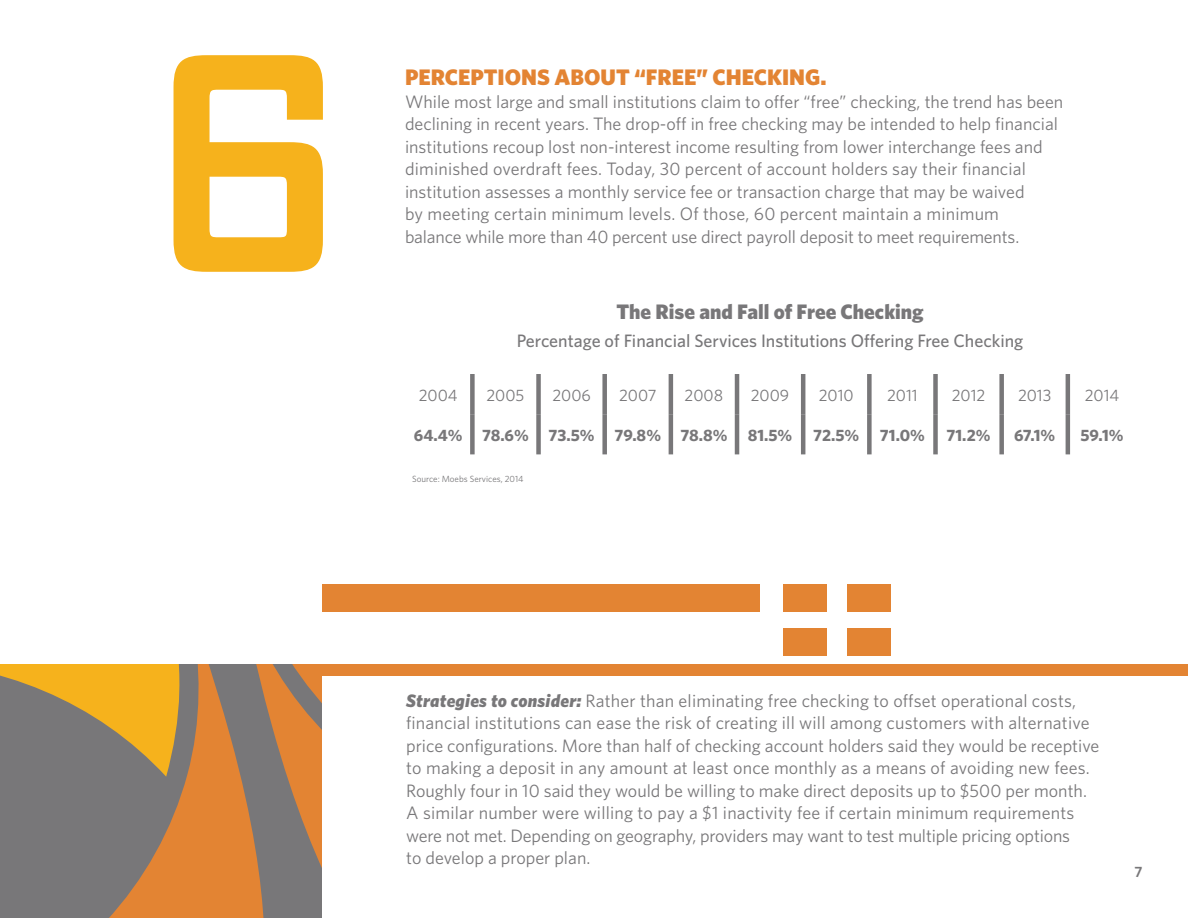
<style>
.page{position:relative;width:1188px;height:918px;background:#fff}
.page>*{position:absolute;margin:0;border:0;box-sizing:border-box;transform-origin:0 0}
.t1{font:900 22.5px "Whitney";color:#e38433}
.t2{font:900 21px "Whitney";color:#787779}
.t3{font:18px/22.5px "Whitney";color:#787779}
.t4{font:500 18px "Whitney";color:#787779}
.t5{font:700 16.5px "Whitney";color:#787779}
.t6{font:16.5px "Whitney";color:#787779}
.t7{font:600 15px "Whitney";color:#787779}
.t8{font:9px "Whitney";color:#787779}
.s1{font-weight:900;font-style:italic}
</style>
<div class="page">
<div style="left:847px;top:584px;width:44px;height:28px;background:#e38433"></div>
<div style="left:847px;top:628px;width:44px;height:28px;background:#e38433"></div>
<div style="left:783px;top:584px;width:44px;height:28px;background:#e38433"></div>
<div style="left:322px;top:584px;width:438px;height:28px;background:#e38433"></div>
<div style="left:783px;top:628px;width:44px;height:28px;background:#e38433"></div>
<svg style="left:0;top:664px;width:321px;height:254px;background:#a58159"></svg>
<div style="left:321px;top:664px;width:866px;height:12px;background:#e38433"></div>
<svg style="left:174px;top:55px;width:149px;height:217px"></svg>
<div style="left:470px;top:374px;width:5px;height:40px;background:#787779"></div>
<div style="left:470px;top:414px;width:5px;height:40px;background:#787779"></div>
<div style="left:536px;top:374px;width:5px;height:40px;background:#787779"></div>
<div style="left:602px;top:374px;width:5px;height:40px;background:#787779"></div>
<hr style="left:669px;top:374px;width:4px;height:40px;background:#787779">
<hr style="left:735px;top:374px;width:4px;height:40px;background:#787779">
<hr style="left:801px;top:374px;width:4px;height:40px;background:#787779">
<div style="left:867px;top:374px;width:5px;height:40px;background:#787779"></div>
<div style="left:933px;top:374px;width:5px;height:40px;background:#787779"></div>
<div style="left:999px;top:374px;width:5px;height:40px;background:#787779"></div>
<div style="left:536px;top:414px;width:5px;height:40px;background:#787779"></div>
<div style="left:602px;top:414px;width:5px;height:40px;background:#787779"></div>
<hr style="left:669px;top:414px;width:4px;height:40px;background:#787779">
<hr style="left:735px;top:414px;width:4px;height:40px;background:#787779">
<hr style="left:801px;top:414px;width:4px;height:40px;background:#787779">
<div style="left:867px;top:414px;width:5px;height:40px;background:#787779"></div>
<div style="left:933px;top:414px;width:5px;height:40px;background:#787779"></div>
<div style="left:999px;top:414px;width:5px;height:40px;background:#787779"></div>
<hr style="left:1066px;top:374px;width:4px;height:40px;background:#787779">
<hr style="left:1066px;top:414px;width:4px;height:40px;background:#787779">
<p class="t1" style="left:405px;top:63px;width:423px">PERCEPTIONS ABOUT “FREE” CHECKING.</p>
<p class="t3" style="left:405px;top:90px;width:660px">While most large and small institutions claim to offer “free” checking, the trend has been declining in recent years. The drop-off in free checking may be intended to help financial institutions recoup lost non-interest income resulting from lower interchange fees and diminished overdraft fees. Today, 30 percent of account holders say their financial institution assesses a monthly service fee or transaction charge that may be waived<br>by meeting certain minimum levels. Of those, 60 percent maintain a minimum<br>balance while more than 40 percent use direct payroll deposit to meet requirements.</p>
<p class="t2" style="left:617px;top:297px;width:309px">The Rise and Fall of Free Checking</p>
<p class="t4" style="left:517px;top:329px;width:508px">Percentage of Financial Services Institutions Offering Free Checking</p>
<p class="t6" style="left:419px;top:384px;width:40px">2004</p>
<p class="t6" style="left:486px;top:384px;width:39px">2005</p>
<p class="t6" style="left:552px;top:384px;width:40px">2006</p>
<p class="t6" style="left:619px;top:384px;width:39px">2007</p>
<p class="t6" style="left:685px;top:384px;width:40px">2008</p>
<p class="t6" style="left:751px;top:384px;width:40px">2009</p>
<p class="t6" style="left:819px;top:384px;width:36px">2010</p>
<p class="t6" style="left:887px;top:384px;width:32px">2011</p>
<p class="t6" style="left:952px;top:384px;width:35px">2012</p>
<p class="t6" style="left:1018px;top:384px;width:35px">2013</p>
<p class="t6" style="left:1085px;top:384px;width:36px">2014</p>
<p class="t5" style="left:414px;top:424px;width:380px">64.4% 78.6% 73.5% 79.8% 78.8% 81.5%</p>
<p class="t5" style="left:813px;top:424px;width:48px">72.5%</p>
<p class="t5" style="left:880px;top:424px;width:46px">71.0%</p>
<p class="t5" style="left:946px;top:424px;width:46px">71.2%</p>
<p class="t5" style="left:1014px;top:424px;width:43px">67.1%</p>
<p class="t5" style="left:1081px;top:424px;width:44px">59.1%</p>
<p class="t8" style="left:412px;top:473px;width:113px">Source: Moebs Services, 2014</p>
<p class="t3" style="left:406px;top:689px;width:695px"><span class="s1">Strategies to consider:</span> Rather than eliminating free checking to offset operational costs, financial institutions can ease the risk of creating ill will among customers with alternative price configurations. More than half of checking account holders said they would be receptive to making a deposit in any amount at least once monthly as a means of avoiding new fees.<br>Roughly four in 10 said they would be willing to make direct deposits up to $500 per month.<br>A similar number were willing to pay a $1 inactivity fee if certain minimum requirements were not met. Depending on geography, providers may want to test multiple pricing options<br>to develop a proper plan.</p>
<p class="t7" style="left:1135px;top:862px;width:10px">7</p>
</div>
